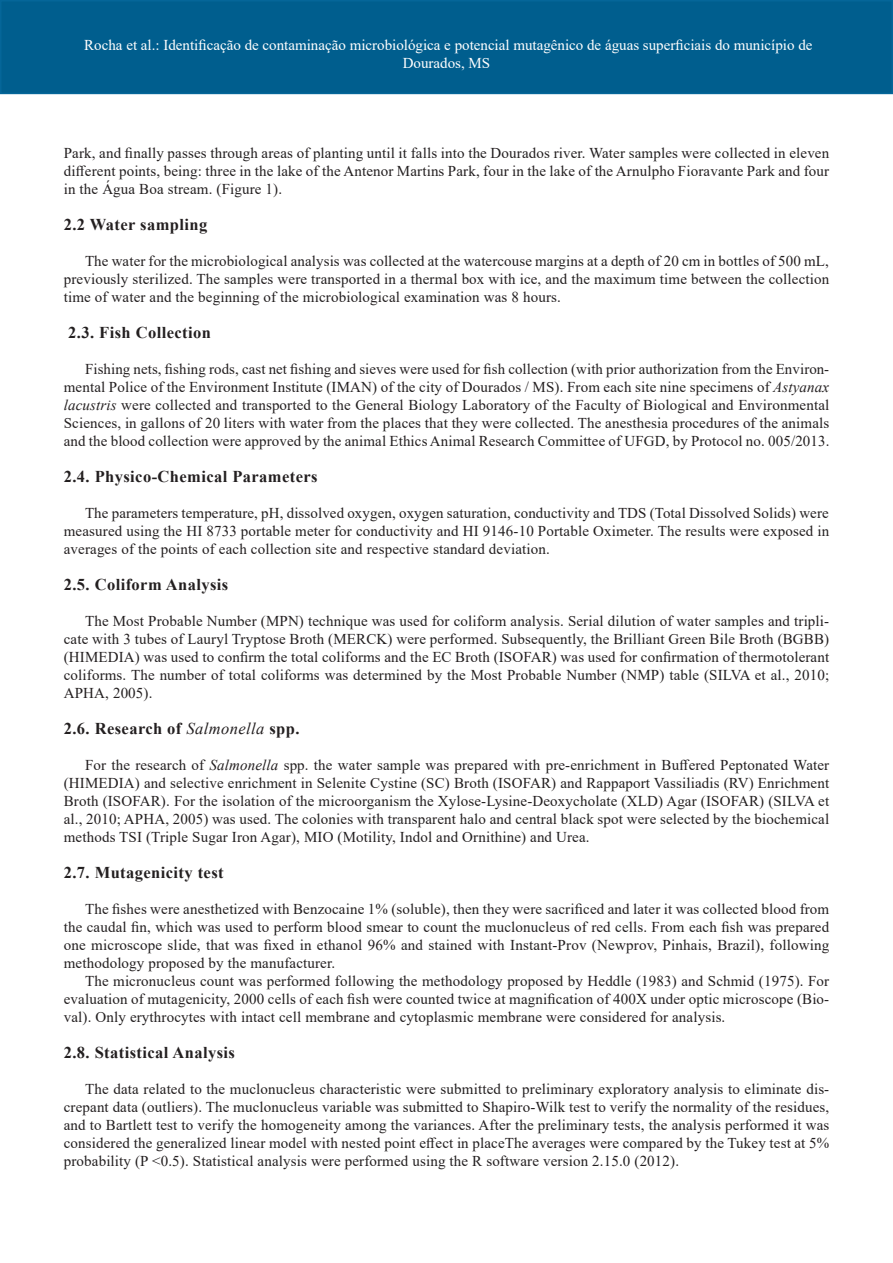
<style>
.page{position:relative;width:893px;height:1263px;background:#fff}
.page>*{position:absolute;margin:0;border:0;box-sizing:border-box;transform-origin:0 0}
._1_1_TItulo{font:700 16.5px "Times New Roman";letter-spacing:.025em;color:#231f20}
.TextoCORRIDO{font:15px/18px "Times New Roman";letter-spacing:.01em;color:#231f20;text-align:justify}
.t1{font:15px/18px "Times New Roman";color:#fff;text-align:center}
.s1{font-style:italic}
.s2{font-weight:400;font-style:italic}
</style>
<div class="page">
<div style="left:0;top:0;width:893px;height:94px;background:#005e8e;border:2px solid #056699"></div>
<p class="t1" style="left:84px;top:35px;width:730px">Rocha et al.: Identificação de contaminação microbiológica e potencial mutagênico de águas superficiais do município de<br>Dourados, MS</p>
<p class="TextoCORRIDO" style="left:64px;top:144px;width:767px">Park, and finally passes through areas of planting until it falls into the Dourados river. Water samples were collected in eleven different points, being: three in the lake of the Antenor Martins Park, four in the lake of the Arnulpho Fioravante Park and four in the Água Boa stream. (Figure 1).</p>
<p class="_1_1_TItulo" style="left:64px;top:213px;width:145px">2.2 Water sampling</p>
<p class="TextoCORRIDO" style="left:64px;top:252px;width:767px;text-indent:21px">The water for the microbiological analysis was collected at the watercouse margins at a depth of 20 cm in bottles of 500 mL, previously sterilized. The samples were transported in a thermal box with ice, and the maximum time between the collection time of water and the beginning of the microbiological examination was 8 hours.</p>
<p class="_1_1_TItulo" style="left:68px;top:321px;width:144px">2.3. Fish Collection</p>
<p class="TextoCORRIDO" style="left:64px;top:360px;width:767px;text-indent:21px">Fishing nets, fishing rods, cast net fishing and sieves were used for fish collection (with prior authorization from the Environ&shy;mental Police of the Environment Institute (IMAN) of the city of Dourados / MS). From each site nine specimens of <span class="s1">Astyanax lacustris</span> were collected and transported to the General Biology Laboratory of the Faculty of Biological and Environmental Sciences, in gallons of 20 liters with water from the places that they were collected. The anesthesia procedures of the animals and the blood collection were approved by the animal Ethics Animal Research Committee of UFGD, by Protocol no. 005/2013.</p>
<p class="_1_1_TItulo" style="left:64px;top:465px;width:255px">2.4. Physico-Chemical Parameters</p>
<p class="TextoCORRIDO" style="left:64px;top:504px;width:767px;text-indent:21px">The parameters temperature, pH, dissolved oxygen, oxygen saturation, conductivity and TDS (Total Dissolved Solids) were measured using the HI 8733 portable meter for conductivity and HI 9146-10 Portable Oximeter. The results were exposed in averages of the points of each collection site and respective standard deviation.</p>
<p class="_1_1_TItulo" style="left:64px;top:573px;width:166px">2.5. Coliform Analysis</p>
<p class="TextoCORRIDO" style="left:64px;top:612px;width:767px;text-indent:21px">The Most Probable Number (MPN) technique was used for coliform analysis. Serial dilution of water samples and tripli&shy;cate with 3 tubes of Lauryl Tryptose Broth (MERCK) were performed. Subsequently, the Brilliant Green Bile Broth (BGBB) (HIMEDIA) was used to confirm the total coliforms and the EC Broth (ISOFAR) was used for confirmation of thermotolerant coliforms. The number of total coliforms was determined by the Most Probable Number (NMP) table (SILVA et al., 2010; APHA, 2005).</p>
<p class="_1_1_TItulo" style="left:64px;top:717px;width:237px">2.6. Research of <span class="s2">Salmonella</span> spp.</p>
<p class="TextoCORRIDO" style="left:64px;top:756px;width:767px;text-indent:21px">For the research of <span class="s1">Salmonella</span> spp. the water sample was prepared with pre-enrichment in Buffered Peptonated Water (HIMEDIA) and selective enrichment in Selenite Cystine (SC) Broth (ISOFAR) and Rappaport Vassiliadis (RV) Enrichment Broth (ISOFAR). For the isolation of the microorganism the Xylose-Lysine-Deoxycholate (XLD) Agar (ISOFAR) (SILVA et al., 2010; APHA, 2005) was used. The colonies with transparent halo and central black spot were selected by the biochemical methods TSI (Triple Sugar Iron Agar), MIO (Motility, Indol and Ornithine) and Urea.</p>
<p class="_1_1_TItulo" style="left:64px;top:861px;width:161px">2.7. Mutagenicity test</p>
<p class="TextoCORRIDO" style="left:64px;top:900px;width:767px;text-indent:21px">The fishes were anesthetized with Benzocaine 1% (soluble), then they were sacrificed and later it was collected blood from the caudal fin, which was used to perform blood smear to count the muclonucleus of red cells. From each fish was prepared one microscope slide, that was fixed in ethanol 96% and stained with Instant-Prov (Newprov, Pinhais, Brazil), following methodology proposed by the manufacturer.</p>
<p class="TextoCORRIDO" style="left:64px;top:972px;width:767px;text-indent:21px">The micronucleus count was performed following the methodology proposed by Heddle (1983) and Schmid (1975). For evaluation of mutagenicity, 2000 cells of each fish were counted twice at magnification of 400X under optic microscope (Bio&shy;val). Only erythrocytes with intact cell membrane and cytoplasmic membrane were considered for analysis.</p>
<p class="_1_1_TItulo" style="left:64px;top:1041px;width:173px">2.8. Statistical Analysis</p>
<p class="TextoCORRIDO" style="left:64px;top:1080px;width:767px;text-indent:21px">The data related to the muclonucleus characteristic were submitted to preliminary exploratory analysis to eliminate dis&shy;crepant data (outliers). The muclonucleus variable was submitted to Shapiro-Wilk test to verify the normality of the residues, and to Bartlett test to verify the homogeneity among the variances. After the preliminary tests, the analysis performed it was considered the generalized linear model with nested point effect in placeThe averages were compared by the Tukey test at 5% probability (P &lt;0.5). Statistical analysis were performed using the R software version 2.15.0 (2012).</p>
</div>
